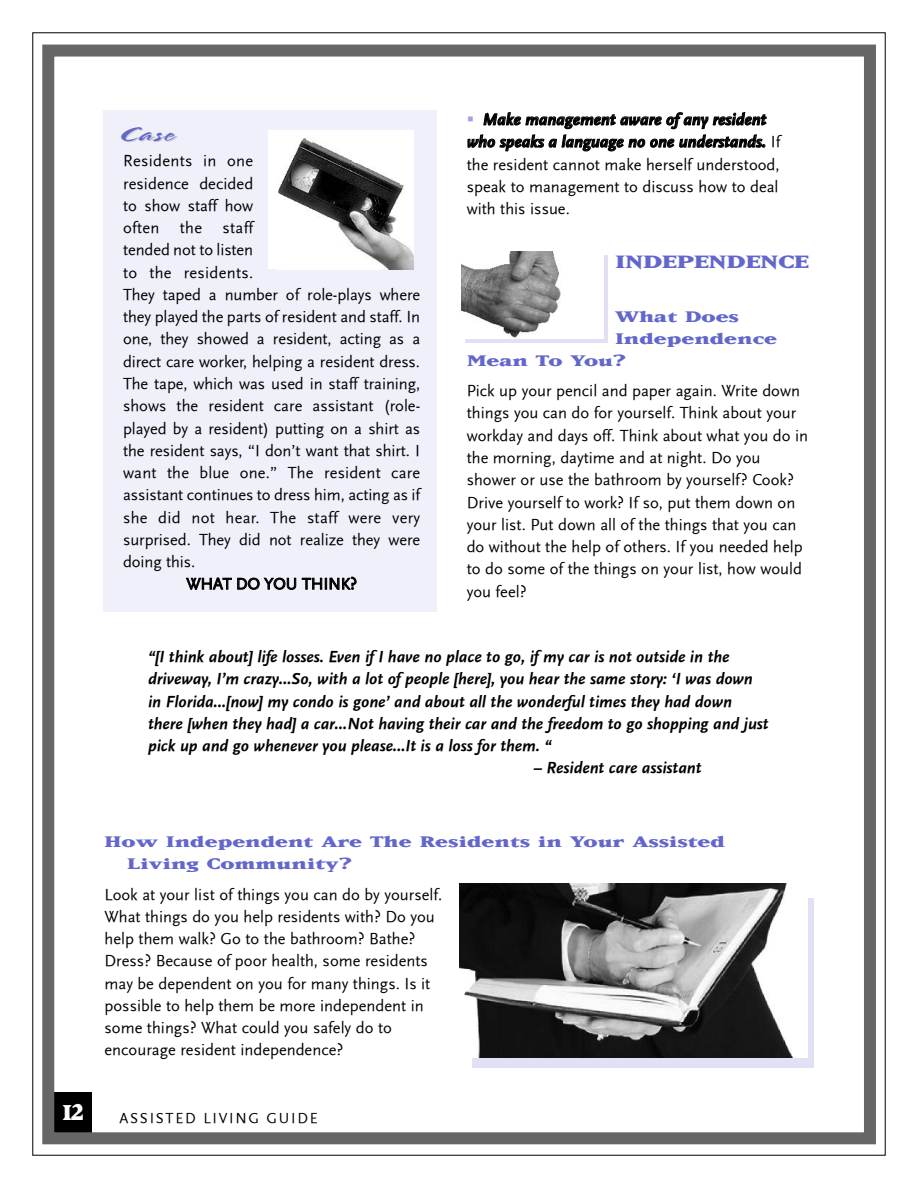
<style>
.page{position:relative;width:918px;height:1188px;background:#fff}
.page>*{position:absolute;margin:0;border:0;box-sizing:border-box;transform-origin:0 0}
.t1{font:800 36px "Matrix";color:#fff;scale:.83 1}
.t2{font:800 21px "Matrix";letter-spacing:-.01em;color:#6367cb;scale:1.5 1}
.t3{font:21px "Spring";color:#6367cb;scale:1.5 1}
.t4{font:800 18px/21.6px "Matrix";color:#6367cb;scale:1.5 1}
.t5{font:16.5px/22.2px "Scala Sans";color:#000}
.t6{font:italic 700 16.5px/22.2px "Scala Sans";color:#000}
.t7{font:16.5px "Scala Sans";letter-spacing:.02em;color:#000}
.t8{font:15px "Scala Sans";letter-spacing:.115em;color:#000}
.s1{font-weight:700;font-style:italic}
</style>
<div class="page">
<div style="left:54px;top:1092px;width:38px;height:40px;background:#000"></div>
<div style="left:42px;top:45px;width:834px;height:1099px;border:12px solid #666"></div>
<div style="left:465px;top:255px;width:143px;height:88px;background:linear-gradient(to right,#e0e1f5,#e0e1f5)"></div>
<div style="left:472px;top:898px;width:342px;height:169px;background:#e0e1f5"></div>
<img style="left:459px;top:884px;width:348px;height:174px">
<div style="left:104px;top:110px;width:333px;height:501px;background:#eff0fa"></div>
<div style="left:268px;top:131px;width:146px;height:138px;background:#fff"></div>
<img style="left:278px;top:138px;width:136px;height:131px">
<div style="left:461px;top:251px;width:143px;height:87px;background:#fff"></div>
<img style="left:461px;top:251px;width:100px;height:86px">
<p class="t3" style="left:119px;top:125px;width:39px">Case</p>
<p class="t7" style="left:123px;top:152px;width:132px">Residents in one</p>
<p class="t5" style="left:123px;top:172px;width:132px">residence decided</p>
<p class="t5" style="left:123px;top:195px;width:132px">to show staff how</p>
<p class="t5" style="left:123px;top:217px;width:132px">often the staff</p>
<p class="t5" style="left:123px;top:239px;width:132px">tended not to listen</p>
<p class="t5" style="left:123px;top:262px;width:132px">to the residents.</p>
<p class="t5" style="left:123px;top:284px;width:299px">They taped a number of role-plays where</p>
<p class="t5" style="left:123px;top:306px;width:299px">they played the parts of resident and staff. In</p>
<p class="t5" style="left:123px;top:328px;width:299px">one, they showed a resident, acting as a</p>
<p class="t5" style="left:123px;top:351px;width:298px">direct care worker, helping a resident dress.</p>
<p class="t5" style="left:123px;top:373px;width:299px">The tape, which was used in staff training,</p>
<p class="t5" style="left:123px;top:395px;width:299px">shows the resident care assistant (role-</p>
<p class="t5" style="left:123px;top:417px;width:299px">played by a resident) putting on a shirt as</p>
<p class="t5" style="left:123px;top:440px;width:299px">the resident says, “I don’t want that shirt. I</p>
<p class="t5" style="left:123px;top:462px;width:299px">want the blue one.” The resident care</p>
<p class="t5" style="left:123px;top:484px;width:299px">assistant continues to dress him, acting as if</p>
<p class="t5" style="left:123px;top:507px;width:299px">she did not hear. The staff were very</p>
<p class="t5" style="left:123px;top:529px;width:299px">surprised. They did not realize they were</p>
<p class="t5" style="left:123px;top:551px;width:74px">doing this.</p>
<p class="t5" style="left:186px;top:573px;width:172px">WHAT DO YOU THINK?</p>
<p class="t5" style="left:467px;top:109px;width:315px;text-indent:16px"><span class="s1">Make management aware of any resident who speaks a language no one understands.</span> If the resident cannot make herself understood, speak to management to discuss how to deal with this issue.</p>
<p class="t2" style="left:615px;top:249px;width:131px">INDEPENDENCE</p>
<p class="t4" style="left:615px;top:305px;width:84px">What Does</p>
<p class="t4" style="left:615px;top:327px;width:109px">Independence</p>
<p class="t4" style="left:467px;top:349px;width:108px">Mean To You?</p>
<p class="t5" style="left:467px;top:380px;width:343px">Pick up your pencil and paper again. Write down things you can do for yourself. Think about your workday and days off. Think about what you do in the morning, daytime and at night. Do you shower or use the bathroom by yourself? Cook?<br>Drive yourself to work? If so, put them down on your list. Put down all of the things that you can do without the help of others. If you needed help to do some of the things on your list, how would you feel?</p>
<p class="t6" style="left:148px;top:646px;width:622px">“[I think about] life losses. Even if I have no place to go, if my car is not outside in the driveway, I’m crazy…So, with a lot of people [here], you hear the same story: ‘I was down in Florida…[now] my condo is gone’ and about all the wonderful times they had down there [when they had] a car…Not having their car and the freedom to go shopping and just pick up and go whenever you please…It is a loss for them. “</p>
<p class="t6" style="left:534px;top:757px;width:169px">– Resident care assistant</p>
<p class="t4" style="left:127px;top:830px;width:400px;text-indent:-22px">How Independent Are The Residents in Your Assisted<br>Living Community?</p>
<p class="t5" style="left:105px;top:883px;width:339px">Look at your list of things you can do by yourself.<br>What things do you help residents with? Do you help them walk? Go to the bathroom? Bathe?<br>Dress? Because of poor health, some residents may be dependent on you for many things. Is it possible to help them be more independent in some things? What could you safely do to encourage resident independence?</p>
<h1 class="t1" style="left:62px;top:1087px;width:28px">12</h1>
<p class="t8" style="left:120px;top:1110px;width:200px">ASSISTED LIVING GUIDE</p>
</div>
